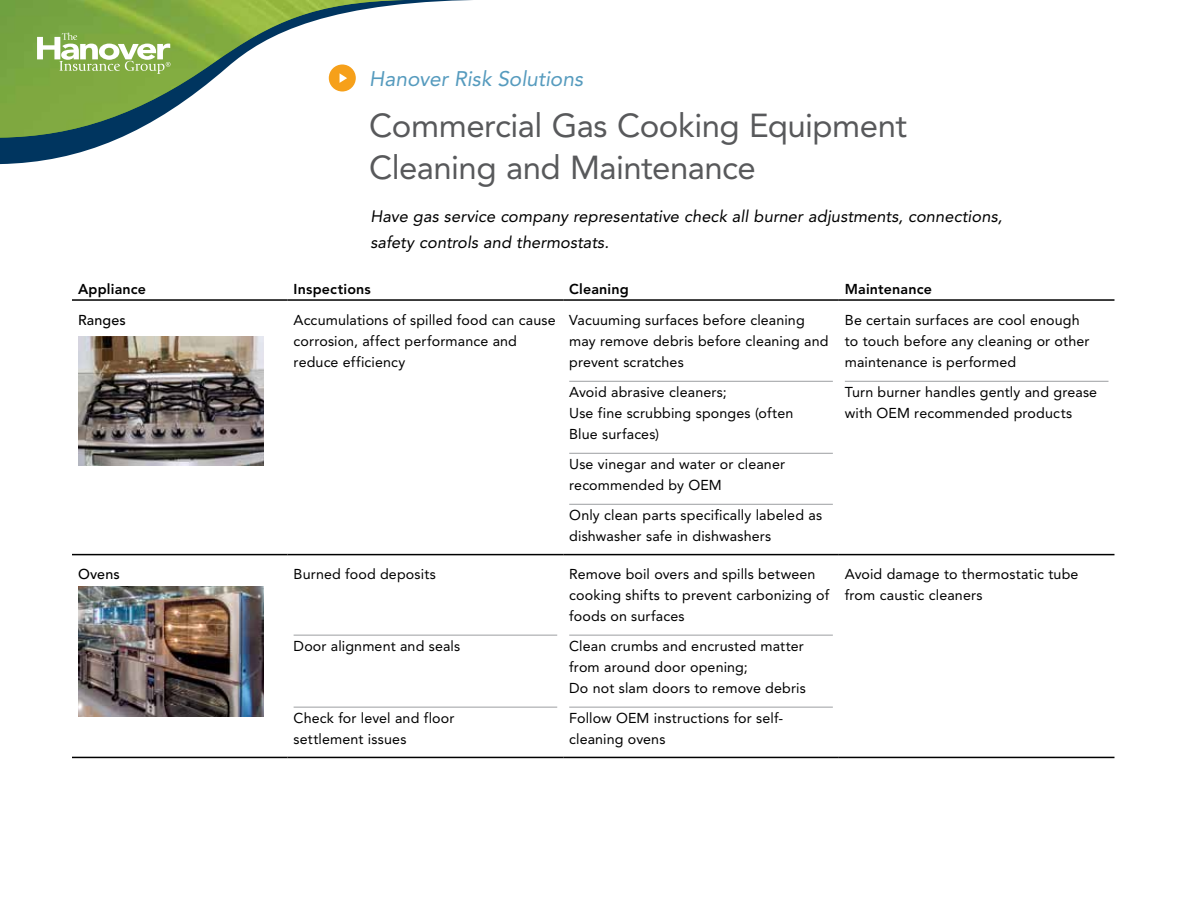
<style>
.page{position:relative;width:1188px;height:918px;background:#fff}
.page>*{position:absolute;margin:0;border:0;box-sizing:border-box;transform-origin:0 0}
.t1{font:33px/42px "Avenir";letter-spacing:-.015em;color:#58595b}
.t2{font:italic 21px "Avenir";letter-spacing:-.005em;color:#569bbe}
.t3{font:italic 16.5px/25.5px "Avenir";letter-spacing:.005em;color:#000}
.t4{font:14.25px/21px "Avenir";letter-spacing:.01em;color:#000}
.t5{font:800 14.25px "Avenir";letter-spacing:.015em;color:#000}
.t6{font:500 14.25px "Avenir";letter-spacing:.015em;color:#000}
</style>
<div class="page">
<svg style="left:0;top:0;width:472px;height:164px"></svg>
<svg style="left:405px;top:0;width:21px;height:138px"></svg>
<img style="left:0;top:0;width:405px;height:138px">
<svg style="left:37px;top:33px;width:134px;height:41px"></svg>
<hr style="left:72px;top:299px;width:216px;height:2px;background:#000">
<hr style="left:288px;top:299px;width:275px;height:2px;background:#000">
<hr style="left:563px;top:299px;width:276px;height:2px;background:#000">
<hr style="left:839px;top:299px;width:275px;height:2px;background:#000">
<hr style="left:72px;top:554px;width:216px;height:1px;background:#000">
<hr style="left:288px;top:554px;width:275px;height:1px;background:#000">
<hr style="left:563px;top:554px;width:276px;height:1px;background:#000">
<hr style="left:839px;top:554px;width:275px;height:1px;background:#000">
<hr style="left:72px;top:757px;width:216px;height:1px;background:#000">
<hr style="left:288px;top:757px;width:275px;height:1px;background:#000">
<hr style="left:563px;top:757px;width:276px;height:1px;background:#000">
<hr style="left:839px;top:757px;width:275px;height:1px;background:#000">
<img style="left:78px;top:336px;width:186px;height:129px">
<hr style="left:569px;top:381px;width:264px;height:1px;background:#a7a9ac">
<hr style="left:569px;top:453px;width:264px;height:1px;background:#a7a9ac">
<hr style="left:569px;top:504px;width:264px;height:1px;background:#a7a9ac">
<hr style="left:845px;top:381px;width:263px;height:1px;background:#a7a9ac">
<img style="left:78px;top:587px;width:186px;height:129px">
<hr style="left:294px;top:635px;width:263px;height:1px;background:#a7a9ac">
<hr style="left:294px;top:707px;width:263px;height:1px;background:#a7a9ac">
<hr style="left:569px;top:635px;width:264px;height:1px;background:#a7a9ac">
<hr style="left:569px;top:707px;width:264px;height:1px;background:#a7a9ac">
<h2 class="t2" style="left:369px;top:67px;width:215px">Hanover Risk Solutions</h2>
<h1 class="t1" style="left:369px;top:105px;width:539px">Commercial Gas Cooking Equipment<br>Cleaning and Maintenance</h1>
<p class="t3" style="left:370px;top:204px;width:633px">Have gas service company representative check all burner adjustments, connections, safety controls and thermostats.</p>
<p class="t5" style="left:78px;top:281px;width:70px">Appliance</p>
<p class="t5" style="left:294px;top:281px;width:79px">Inspections</p>
<p class="t5" style="left:569px;top:281px;width:61px">Cleaning</p>
<p class="t5" style="left:845px;top:281px;width:89px">Maintenance</p>
<p class="t6" style="left:78px;top:312px;width:49px">Ranges</p>
<p class="t4" style="left:294px;top:310px;width:264px">Accumulations of spilled food can cause corrosion, affect performance and reduce efficiency</p>
<p class="t4" style="left:569px;top:310px;width:261px">Vacuuming surfaces before cleaning may remove debris before cleaning and prevent scratches</p>
<p class="t4" style="left:569px;top:382px;width:226px">Avoid abrasive cleaners;<br>Use fine scrubbing sponges (often<br>Blue surfaces)</p>
<p class="t4" style="left:569px;top:454px;width:217px">Use vinegar and water or cleaner recommended by OEM</p>
<p class="t4" style="left:569px;top:505px;width:254px">Only clean parts specifically labeled as dishwasher safe in dishwashers</p>
<p class="t4" style="left:845px;top:310px;width:246px">Be certain surfaces are cool enough to touch before any cleaning or other maintenance is performed</p>
<p class="t4" style="left:845px;top:382px;width:254px">Turn burner handles gently and grease with OEM recommended products</p>
<p class="t6" style="left:78px;top:566px;width:43px">Ovens</p>
<p class="t4" style="left:294px;top:564px;width:144px">Burned food deposits</p>
<p class="t4" style="left:294px;top:636px;width:168px">Door alignment and seals</p>
<p class="t4" style="left:294px;top:708px;width:162px">Check for level and floor settlement issues</p>
<p class="t4" style="left:569px;top:564px;width:262px">Remove boil overs and spills between cooking shifts to prevent carbonizing of foods on surfaces</p>
<p class="t4" style="left:569px;top:636px;width:238px">Clean crumbs and encrusted matter from around door opening;<br>Do not slam doors to remove debris</p>
<p class="t4" style="left:569px;top:708px;width:216px">Follow OEM instructions for self&shy;cleaning ovens</p>
<p class="t4" style="left:845px;top:564px;width:235px">Avoid damage to thermostatic tube from caustic cleaners</p>
</div>
